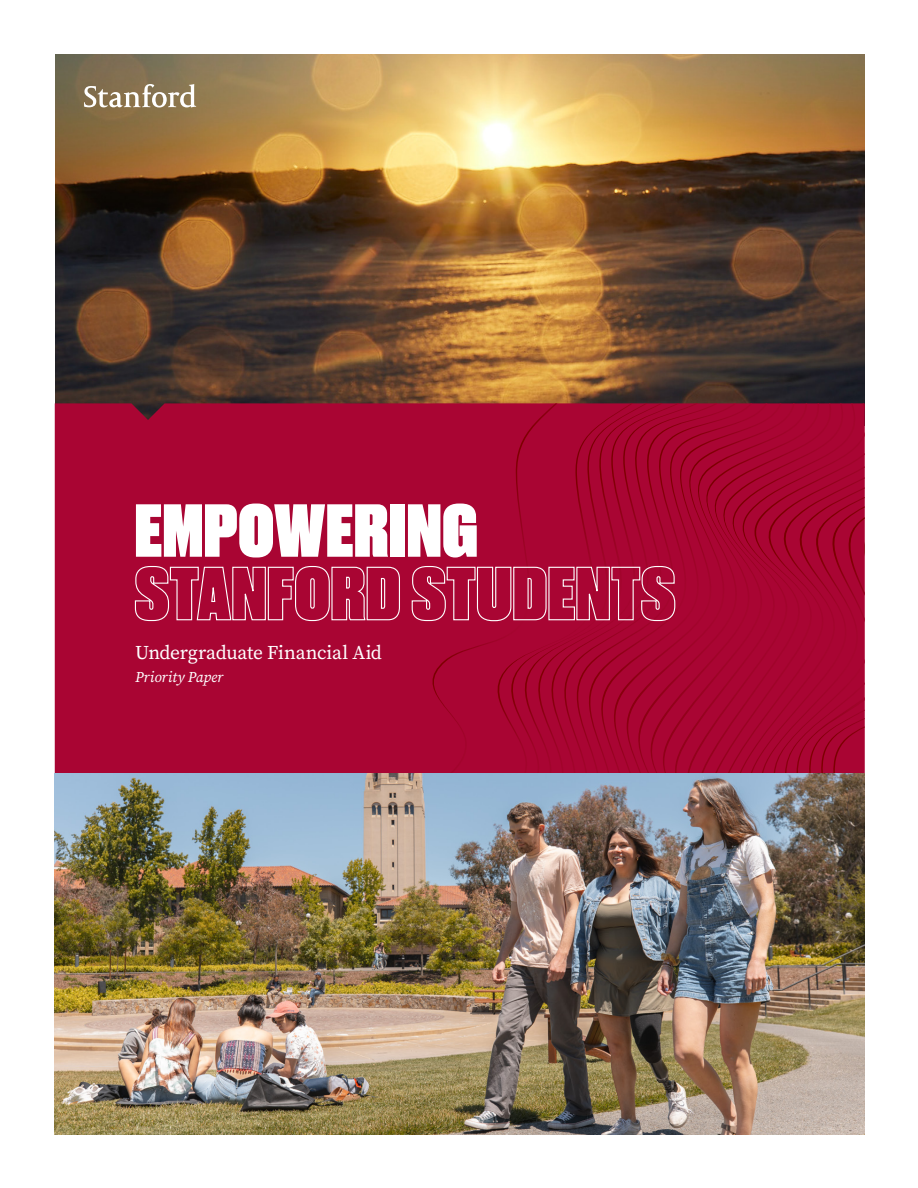
<style>
.page{position:relative;width:918px;height:1188px;background:#fff}
.page>*{position:absolute;margin:0;border:0;box-sizing:border-box;transform-origin:0 0}
.t1{font:70.5px/63px "Druk Super";letter-spacing:.015em;color:#fff;scale:1.04 1}
.t2{font:19.5px "Source Serif Variable";letter-spacing:-.015em;color:#fff}
.t3{font:italic 15px "Source Serif Variable";color:#fff}
</style>
<div class="page">
<img style="left:55px;top:55px;width:810px;height:348px">
<div style="left:55px;top:403px;width:355px;height:370px;background:#a90533"></div>
<div style="left:410px;top:403px;width:66px;height:370px;background:#a90533"></div>
<div style="left:476px;top:403px;width:14px;height:370px;background:#a90533"></div>
<div style="left:490px;top:403px;width:14px;height:370px;background:#a90533"></div>
<div style="left:504px;top:403px;width:14px;height:370px;background:#a90533"></div>
<svg style="left:518px;top:403px;width:14px;height:370px;background:#a70430"></svg>
<div style="left:532px;top:403px;width:15px;height:370px;background:#a90533"></div>
<div style="left:547px;top:403px;width:13px;height:370px;background:#a90533"></div>
<div style="left:560px;top:403px;width:14px;height:370px;background:#a90533"></div>
<svg style="left:574px;top:403px;width:14px;height:370px;background:#a60430"></svg>
<svg style="left:588px;top:403px;width:14px;height:370px;background:#a5042f"></svg>
<svg style="left:602px;top:403px;width:15px;height:370px;background:#a5042f"></svg>
<svg style="left:617px;top:403px;width:18px;height:370px;background:#a6042f"></svg>
<svg style="left:635px;top:403px;width:12px;height:370px;background:#a5042f"></svg>
<svg style="left:647px;top:403px;width:12px;height:370px;background:#a5042f"></svg>
<svg style="left:659px;top:403px;width:15px;height:370px;background:#a5042f"></svg>
<svg style="left:674px;top:403px;width:14px;height:370px;background:#a60430"></svg>
<svg style="left:688px;top:403px;width:13px;height:370px;background:#a6042f"></svg>
<svg style="left:701px;top:403px;width:164px;height:370px;background:#a60430"></svg>
<svg style="left:715px;top:453px;width:150px;height:320px;background:#a60430"></svg>
<svg style="left:728px;top:466px;width:137px;height:307px;background:#a60430"></svg>
<img style="left:55px;top:773px;width:810px;height:362px">
<svg style="left:84px;top:84px;width:112px;height:23px"></svg>
<p class="t1" style="left:135px;top:495px;width:521px">EMPOWERING<br>STANFORD STUDENTS</p>
<p class="t2" style="left:135px;top:640px;width:249px">Undergraduate Financial Aid</p>
<p class="t3" style="left:135px;top:667px;width:90px">Priority Paper</p>
</div>
